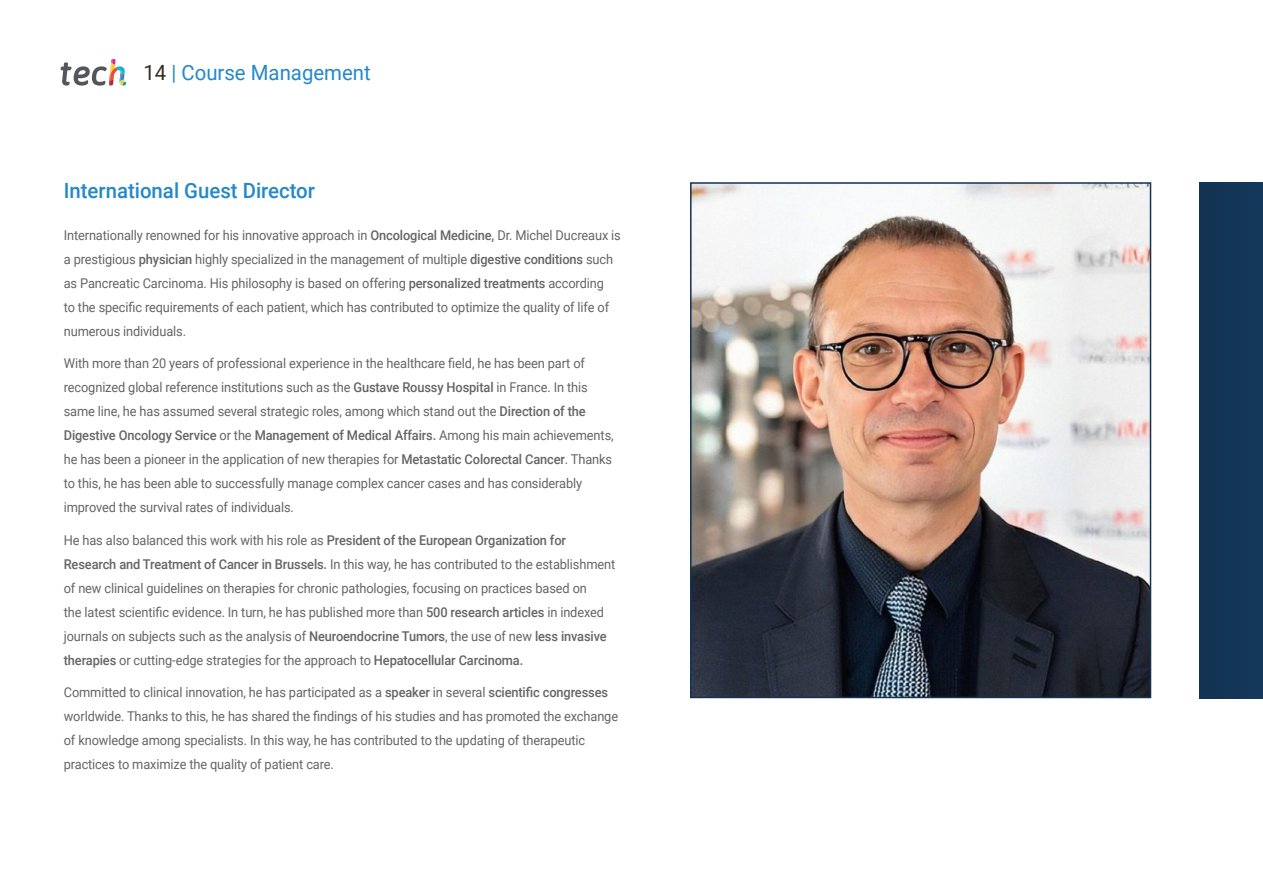
<style>
.page{position:relative;width:1263px;height:893px;background:#fff}
.page>*{position:absolute;margin:0;border:0;box-sizing:border-box;transform-origin:0 0}
.t1{font:500 21px "Roboto";color:#2488c9}
.t2{font:21px "Roboto";color:#2488c9}
.t3{font:13.5px/24px "Roboto";letter-spacing:-.01em;color:#656565;scale:.95 1}
.s1{color:#312e20}
.s2{font-weight:500}
</style>
<div class="page">
<div style="left:1199px;top:182px;width:64px;height:516px;background:#133556"></div>
<img style="left:693px;top:185px;width:455px;height:510px">
<div style="left:690px;top:182px;width:461px;height:516px;border:2px solid #123352"></div>
<svg style="left:61px;top:59px;width:65px;height:27px"></svg>
<h1 class="t2" style="left:144px;top:57px;width:229px"><span class="s1">14</span> | Course Management</h1>
<h1 class="t1" style="left:64px;top:176px;width:253px">International Guest Director</h1>
<p class="t3" style="left:64px;top:222px;width:588px">Internationally renowned for his innovative approach in <span class="s2">Oncological Medicine,</span> Dr. Michel Ducreaux is a prestigious <span class="s2">physician</span> highly specialized in the management of multiple <span class="s2">digestive conditions</span> such as Pancreatic Carcinoma. His philosophy is based on offering <span class="s2">personalized treatments</span> according<br>to the specific requirements of each patient, which has contributed to optimize the quality of life of numerous individuals.</p>
<p class="t3" style="left:64px;top:351px;width:580px">With more than 20 years of professional experience in the healthcare field, he has been part of recognized global reference institutions such as the <span class="s2">Gustave Roussy Hospital</span> in France. In this same line, he has assumed several strategic roles, among which stand out the <span class="s2">Direction of the Digestive Oncology Service</span> or the <span class="s2">Management of Medical Affairs.</span> Among his main achievements, he has been a pioneer in the application of new therapies for <span class="s2">Metastatic Colorectal Cancer</span>. Thanks to this, he has been able to successfully manage complex cancer cases and has considerably improved the survival rates of individuals.</p>
<p class="t3" style="left:64px;top:527px;width:582px">He has also balanced this work with his role as <span class="s2">President of the European Organization for Research and Treatment of Cancer in Brussels.</span> In this way, he has contributed to the establishment of new clinical guidelines on therapies for chronic pathologies, focusing on practices based on<br>the latest scientific evidence. In turn, he has published more than <span class="s2">500 research articles</span> in indexed journals on subjects such as the analysis of <span class="s2">Neuroendocrine Tumors</span>, the use of new <span class="s2">less invasive therapies</span> or cutting-edge strategies for the approach to <span class="s2">Hepatocellular Carcinoma.</span></p>
<p class="t3" style="left:64px;top:680px;width:585px">Committed to clinical innovation, he has participated as a <span class="s2">speaker</span> in several <span class="s2">scientific congresses </span>worldwide. Thanks to this, he has shared the findings of his studies and has promoted the exchange of knowledge among specialists. In this way, he has contributed to the updating of therapeutic practices to maximize the quality of patient care.</p>
</div>
